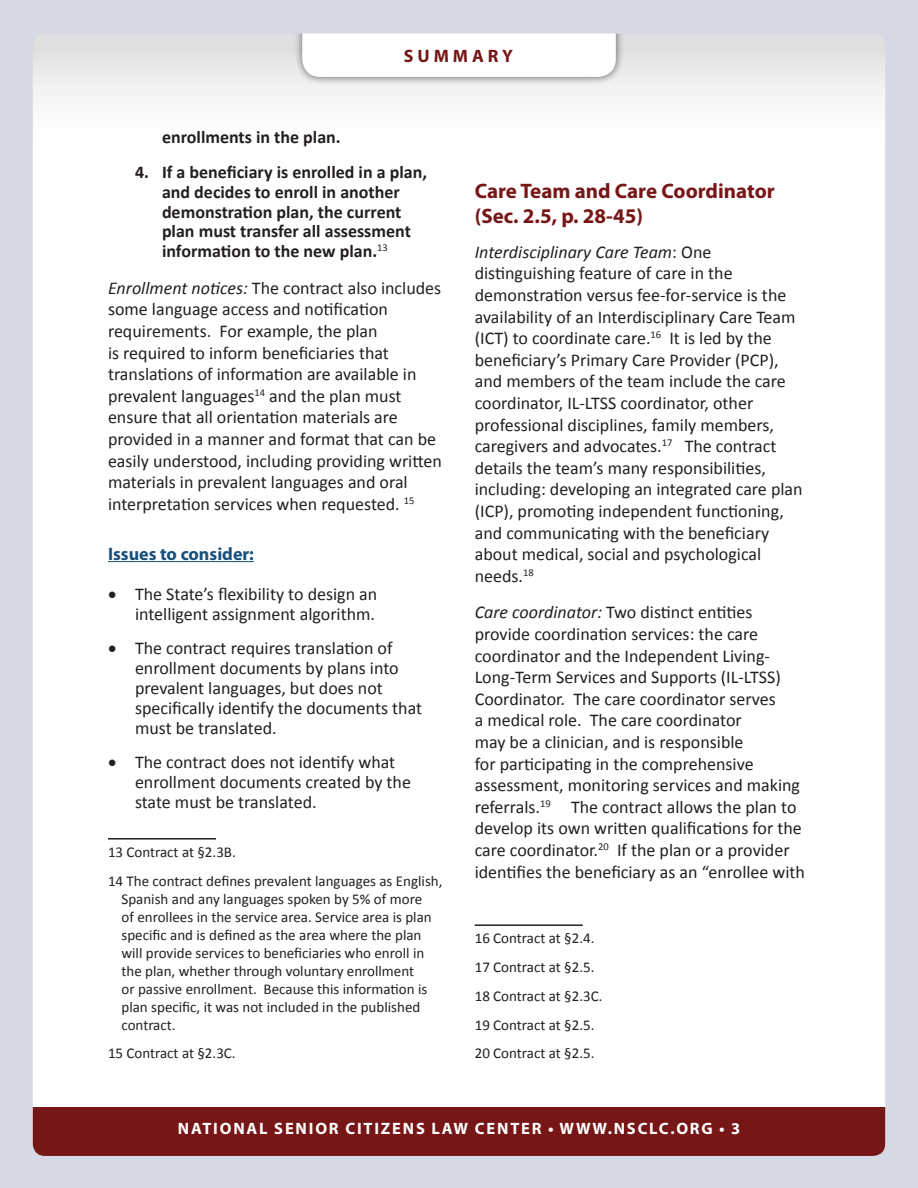
<style>
.page{position:relative;width:918px;height:1188px;background:#d7dae4}
.page>*{position:absolute;margin:0;border:0;box-sizing:border-box;transform-origin:0 0}
.Subhead_1{font:700 21px/25.2px "Myriad Pro";color:#761617}
.List_Paragraph{font:18px/21.6px "Calibri";color:#231f20}
.List_Paragraph-2{font:700 18px/19.8px "Calibri";color:#231f20}
.footnote{font:700 18px "Calibri";color:#231f20}
.Subhead_2{font:700 18px "Myriad Pro";color:#17507f}
.t1{font:700 18px "Myriad Pro";letter-spacing:.22em;color:#761617}
.t2{font:700 16.5px "Myriad Pro";letter-spacing:.11em;color:#fff}
.footnote-2{font:15px/18px "Calibri";color:#231f20}
.s1{font-style:italic}
</style>
<div class="page">
<div style="left:31px;top:32px;width:856px;height:1125px;background:#fff;border-radius:14px"></div>
<div style="left:31px;top:32px;width:856px;height:125px;background:linear-gradient(to bottom,#dededf,#fff)"></div>
<div style="left:31px;top:1107px;width:856px;height:50px;background:#761617"></div>
<div style="left:294px;top:32px;width:330px;height:53px;background:#231f20;opacity:.65"></div>
<svg style="left:302px;top:35px;width:314px;height:42px"></svg>
<hr style="left:108px;top:561px;width:146px;height:1px;background:#17507f">
<hr style="left:108px;top:838px;width:108px;height:2px;background:#231f20">
<hr style="left:475px;top:924px;width:108px;height:2px;background:#231f20">
<p class="t1" style="left:404px;top:44px;width:111px">SUMMARY</p>
<p class="footnote" style="left:162px;top:126px;width:180px">enrollments in the plan.</p>
<p class="List_Paragraph-2" style="left:162px;top:161px;width:267px;text-indent:-27px">4. If a beneficiary is enrolled in a plan, and decides to enroll in another demonstration plan, the current plan must transfer all assessment information to the new plan.<sup>13</sup></p>
<p class="List_Paragraph" style="left:108px;top:276px;width:336px"><span class="s1">Enrollment notices:</span> The contract also includes some language access and notification requirements. For example, the plan<br>is required to inform beneficiaries that translations of information are available in prevalent languages<sup>14</sup> and the plan must ensure that all orientation materials are provided in a manner and format that can be easily understood, including providing written materials in prevalent languages and oral interpretation services when requested. <sup>15</sup></p>
<p class="Subhead_2" style="left:108px;top:542px;width:147px">Issues to consider:</p>
<p class="List_Paragraph" style="left:108px;top:583px;width:271px;line-height:19.8px;text-align:right">• The State’s flexibility to design an intelligent assignment algorithm.</p>
<p class="List_Paragraph" style="left:135px;top:638px;width:289px;line-height:19.8px;text-indent:-27px">• The contract requires translation of enrollment documents by plans into prevalent languages, but does not specifically identify the documents that must be translated.</p>
<p class="List_Paragraph" style="left:135px;top:752px;width:278px;line-height:19.8px;text-indent:-27px">• The contract does not identify what enrollment documents created by the state must be translated.</p>
<p class="footnote-2" style="left:108px;top:842px;width:129px">13 Contract at §2.3B.</p>
<p class="footnote-2" style="left:122px;top:871px;width:323px;text-indent:-14px">14 The contract defines prevalent languages as English, Spanish and any languages spoken by 5% of more<br>of enrollees in the service area. Service area is plan specific and is defined as the area where the plan will provide services to beneficiaries who enroll in the plan, whether through voluntary enrollment<br>or passive enrollment. Because this information is plan specific, it was not included in the published contract.</p>
<p class="footnote-2" style="left:108px;top:1044px;width:129px">15 Contract at §2.3C.</p>
<p class="Subhead_1" style="left:475px;top:177px;width:302px">Care Team and Care Coordinator (Sec. 2.5, p. 28-45)</p>
<p class="List_Paragraph" style="left:475px;top:240px;width:329px"><span class="s1">Interdisciplinary Care Team</span>: One distinguishing feature of care in the demonstration versus fee-for-service is the availability of an Interdisciplinary Care Team (ICT) to coordinate care.<sup>16</sup> It is led by the beneficiary’s Primary Care Provider (PCP), and members of the team include the care coordinator, IL-LTSS coordinator, other professional disciplines, family members, caregivers and advocates.<sup>17</sup> The contract details the team’s many responsibilities, including: developing an integrated care plan (ICP), promoting independent functioning, and communicating with the beneficiary about medical, social and psychological needs.<sup>18</sup></p>
<p class="List_Paragraph" style="left:475px;top:601px;width:332px"><span class="s1">Care coordinator:</span> Two distinct entities provide coordination services: the care coordinator and the Independent Living-Long-Term Services and Supports (IL-LTSS)<br>Coordinator. The care coordinator serves<br>a medical role. The care coordinator<br>may be a clinician, and is responsible<br>for participating in the comprehensive assessment, monitoring services and making referrals.<sup>19</sup> The contract allows the plan to develop its own written qualifications for the care coordinator.<sup>20</sup> If the plan or a provider identifies the beneficiary as an “enrollee with</p>
<p class="footnote-2" style="left:475px;top:929px;width:121px">16 Contract at §2.4.</p>
<p class="footnote-2" style="left:475px;top:957px;width:121px">17 Contract at §2.5.</p>
<p class="footnote-2" style="left:475px;top:986px;width:129px">18 Contract at §2.3C.</p>
<p class="footnote-2" style="left:475px;top:1015px;width:121px">19 Contract at §2.5.</p>
<p class="footnote-2" style="left:475px;top:1044px;width:121px">20 Contract at §2.5.</p>
<p class="t2" style="left:178px;top:1118px;width:564px">NATIONAL SENIOR CITIZENS LAW CENTER • WWW.NSCLC.ORG • 3</p>
</div>
